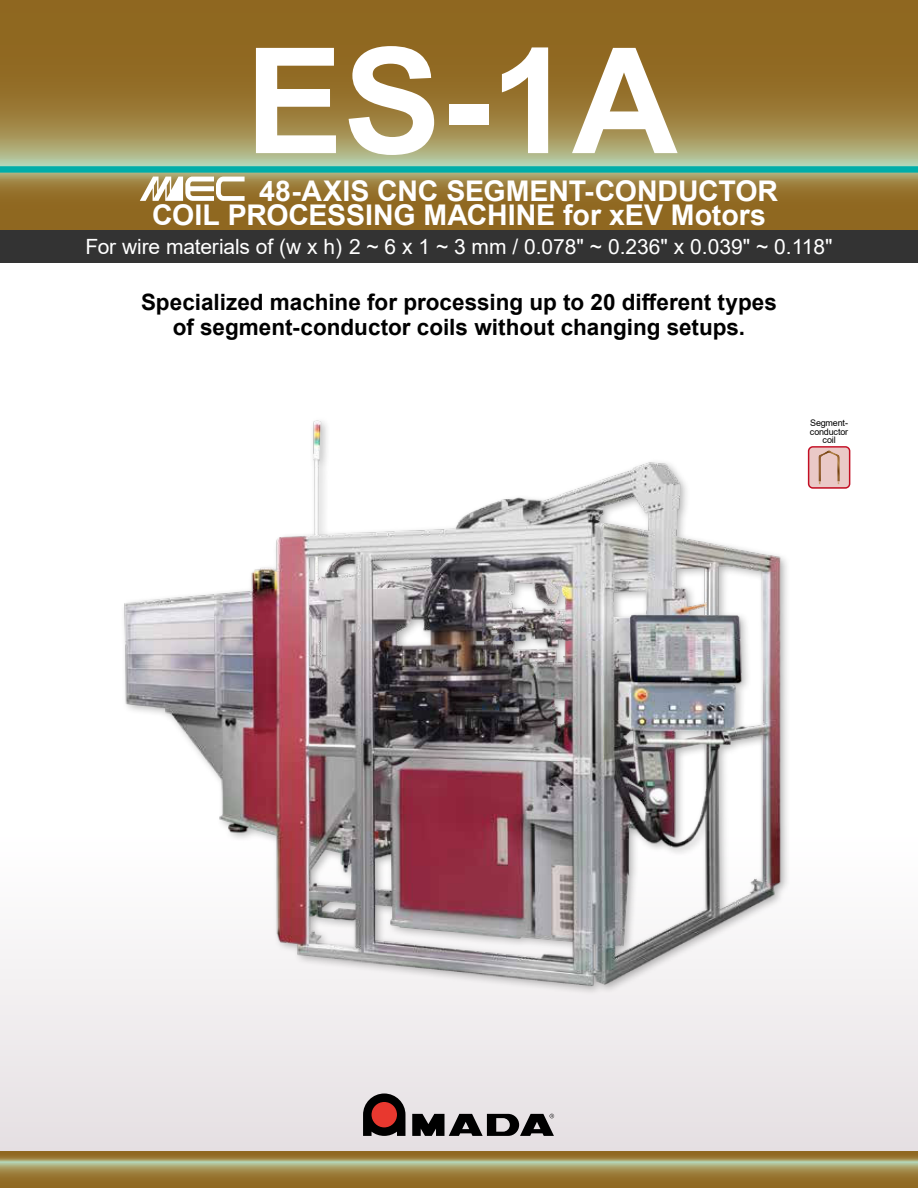
<style>
.page{position:relative;width:918px;height:1188px;background:#fff}
.page>*{position:absolute;margin:0;border:0;box-sizing:border-box;transform-origin:0 0}
.t1{font:700 147px "Arial";color:#fff}
.t2{font:700 28.5px/24.8px "Arial";letter-spacing:-.005em;color:#fff}
.t3{font:700 22.5px/25.5px "Arial";color:#000;text-align:center}
.t4{font:21px "Arial";letter-spacing:-.005em;color:#fff}
.t5{font:9px/8.6px "Arial";letter-spacing:-.02em;color:#000;text-align:center}
</style>
<div class="page">
<svg style="left:0;top:1150px;width:918px;height:38px;background:#9e8649"></svg>
<div style="left:0;top:229px;width:918px;height:34px;background:#333"></div>
<div style="left:0;top:830px;width:918px;height:320px;background:linear-gradient(to bottom,#fff,#e5e0e3)"></div>
<svg style="left:363px;top:1094px;width:42px;height:42px;background:#5e2b28"></svg>
<svg style="left:412px;top:1114px;width:142px;height:22px;background:#514f50"></svg>
<svg style="left:0;top:0;width:918px;height:229px;background:#987a38"></svg>
<div style="left:0;top:166px;width:918px;height:7px;background:#00ada9"></div>
<img style="left:122px;top:420px;width:667px;height:577px">
<svg style="left:808px;top:446px;width:42px;height:43px;background:#deaaa7"></svg>
<svg style="left:140px;top:177px;width:105px;height:24px"></svg>
<h1 class="t1" style="left:245px;top:46px;width:434px">ES-1A</h1>
<p class="t2" style="left:152px;top:181px;width:628px;text-indent:107px">48-AXIS CNC SEGMENT-CONDUCTOR<br>COIL PROCESSING MACHINE for xEV Motors</p>
<p class="t4" style="left:85px;top:238px;width:749px">For wire materials of (w x h) 2 ~ 6 x 1 ~ 3 mm / 0.078" ~ 0.236" x 0.039" ~ 0.118"</p>
<p class="t3" style="left:141px;top:289px;width:637px">Specialized machine for processing up to 20 different types of segment-conductor coils without changing setups.</p>
<p class="t5" style="left:810px;top:420px;width:40px">Segment&shy;conductor coil</p>
</div>
